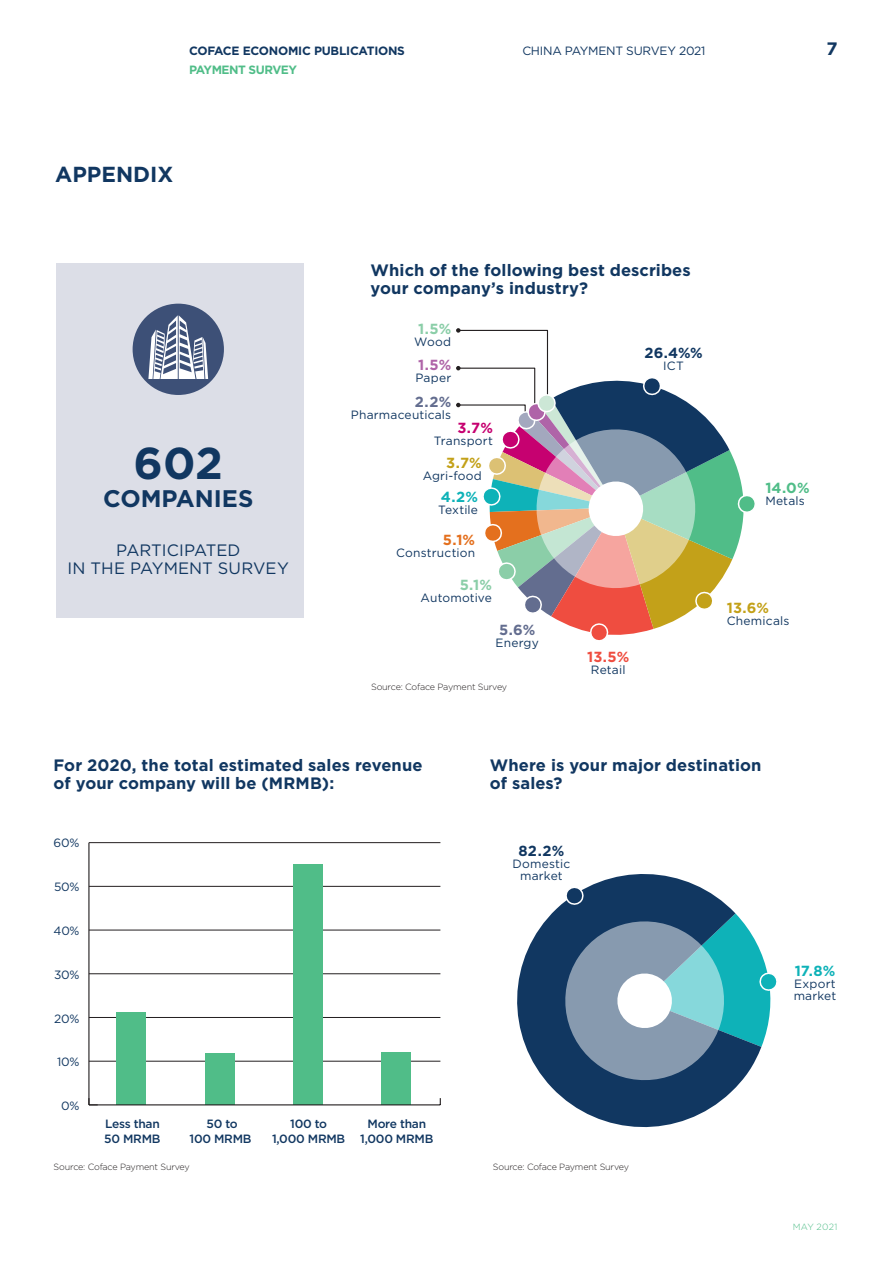
<style>
.page{position:relative;width:893px;height:1263px;background:#fff}
.page>*{position:absolute;margin:0;border:0;box-sizing:border-box;transform-origin:0 0}
.t1{font:700 44.55px "Gotham";color:#113761}
.t2{font:700 24px "Gotham";color:#113761}
.t3{font:700 21.75px "Gotham";color:#113761}
.t4{font:700 18px "Gotham";color:#113761}
.t5{font:700 16.5px/18px "Gotham";letter-spacing:.005em;color:#113761}
.t6{font:16.5px/18px "Gotham";color:#113761;text-align:center}
.t7{font:700 14.55px "Gotham";color:#113761}
.t8{font:700 14.55px "Gotham";color:#c3a119}
.t9{font:700 14.55px "Gotham";color:#0eb2b8}
.t10{font:700 14.55px "Gotham";color:#8bcea8}
.t11{font:700 14.55px "Gotham";color:#636d8f}
.t12{font:700 14.55px "Gotham";color:#50bd88}
.t13{font:700 14.55px "Gotham";color:#ef4d40}
.t14{font:700 14.55px "Gotham";color:#c60170}
.t15{font:700 14.55px "Gotham";color:#e4701e}
.t16{font:700 14.55px "Gotham";color:#af64a8}
.t17{font:12px/12px "Gotham";letter-spacing:.01em;color:#113761;text-align:center}
.t18{font:500 12px/15px "Gotham";letter-spacing:-.02em;color:#113761;text-align:center}
.t19{font:700 12px "Gotham";letter-spacing:-.02em;color:#113761}
.t20{font:12px "Gotham";letter-spacing:-.02em;color:#113761}
.t21{font:700 12px "Gotham";letter-spacing:-.04em;color:#50bd88}
.t22{font:300 9px "Gotham";letter-spacing:-.02em;color:#231f20}
.t23{font:300 9px "Gotham";letter-spacing:.03em;color:#50bd88}
</style>
<div class="page">
<svg style="left:517px;top:874px;width:215px;height:254px;fill:#113761"></svg>
<div style="left:56px;top:263px;width:247px;height:355px;background:#dcdee7"></div>
<div style="left:133px;top:304px;width:91px;height:91px;background:#3d5077;border-radius:50%"></div>
<svg style="left:148px;top:315px;width:60px;height:64px"></svg>
<svg style="left:456px;top:328px;width:299px;height:313px"></svg>
<svg style="left:554px;top:884px;width:223px;height:207px"></svg>
<hr style="left:89px;top:1061px;width:351px;height:1px;background:#231f20">
<hr style="left:89px;top:1017px;width:351px;height:1px;background:#231f20">
<hr style="left:89px;top:973px;width:351px;height:1px;background:#231f20">
<hr style="left:89px;top:930px;width:351px;height:1px;background:#231f20">
<hr style="left:89px;top:886px;width:351px;height:1px;background:#231f20">
<hr style="left:89px;top:842px;width:351px;height:1px;background:#231f20">
<hr style="left:88px;top:843px;width:1px;height:262px;background:#231f20">
<div style="left:116px;top:1012px;width:30px;height:93px;background:#50bd88"></div>
<div style="left:205px;top:1053px;width:30px;height:52px;background:#50bd88"></div>
<div style="left:293px;top:864px;width:30px;height:241px;background:#50bd88"></div>
<div style="left:381px;top:1052px;width:30px;height:53px;background:#50bd88"></div>
<hr style="left:89px;top:1104px;width:351px;height:1px;background:#231f20">
<svg style="left:88px;top:1098px;width:10px;height:8px"></svg>
<p class="t19" style="left:189px;top:43px;width:217px">COFACE ECONOMIC PUBLICATIONS</p>
<p class="t21" style="left:189px;top:62px;width:109px">PAYMENT SURVEY</p>
<p class="t20" style="left:522px;top:43px;width:185px">CHINA PAYMENT SURVEY 2021</p>
<p class="t4" style="left:826px;top:37px;width:13px">7</p>
<h3 class="t3" style="left:55px;top:159px;width:120px">APPENDIX</h3>
<p class="t5" style="left:371px;top:261px;width:322px">Which of the following best describes your company’s industry?</p>
<p class="t10" style="left:418px;top:319px;width:34px">1.5%</p>
<p class="t17" style="left:414px;top:335px;width:38px">Wood</p>
<p class="t16" style="left:418px;top:355px;width:34px">1.5%</p>
<p class="t17" style="left:415px;top:372px;width:37px">Paper</p>
<p class="t11" style="left:415px;top:392px;width:38px">2.2%</p>
<p class="t17" style="left:351px;top:408px;width:102px">Pharmaceuticals</p>
<p class="t7" style="left:644px;top:343px;width:60px">26.4%%</p>
<p class="t17" style="left:663px;top:359px;width:22px">ICT</p>
<h1 class="t1" style="left:134px;top:433px;width:91px">602</h1>
<h2 class="t2" style="left:103px;top:483px;width:152px">COMPANIES</h2>
<p class="t6" style="left:68px;top:540px;width:223px">PARTICIPATED<br>IN THE PAYMENT SURVEY</p>
<p class="t14" style="left:457px;top:419px;width:37px">3.7%</p>
<p class="t17" style="left:434px;top:435px;width:61px">Transport</p>
<p class="t8" style="left:446px;top:453px;width:37px">3.7%</p>
<p class="t17" style="left:423px;top:470px;width:61px">Agri-food</p>
<p class="t9" style="left:441px;top:487px;width:39px">4.2%</p>
<p class="t17" style="left:438px;top:503px;width:41px">Textile</p>
<p class="t15" style="left:443px;top:530px;width:34px">5.1%</p>
<p class="t17" style="left:396px;top:546px;width:81px">Construction</p>
<p class="t10" style="left:460px;top:575px;width:34px">5.1%</p>
<p class="t17" style="left:421px;top:592px;width:73px">Automotive</p>
<p class="t11" style="left:499px;top:620px;width:38px">5.6%</p>
<p class="t17" style="left:496px;top:636px;width:45px">Energy</p>
<p class="t22" style="left:371px;top:681px;width:138px">Source: Coface Payment Survey</p>
<p class="t13" style="left:587px;top:647px;width:44px">13.5%</p>
<p class="t17" style="left:591px;top:663px;width:36px">Retail</p>
<p class="t12" style="left:765px;top:478px;width:46px">14.0%</p>
<p class="t17" style="left:765px;top:495px;width:41px">Metals</p>
<p class="t8" style="left:727px;top:598px;width:44px">13.6%</p>
<p class="t17" style="left:727px;top:614px;width:64px">Chemicals</p>
<p class="t5" style="left:54px;top:756px;width:370px">For 2020, the total estimated sales revenue of your company will be (MRMB):</p>
<p class="t5" style="left:490px;top:756px;width:273px">Where is your major destination of sales?</p>
<p class="t17" style="left:54px;top:837px;width:27px">60%</p>
<p class="t17" style="left:54px;top:881px;width:27px">50%</p>
<p class="t17" style="left:54px;top:924px;width:27px">40%</p>
<p class="t17" style="left:54px;top:968px;width:27px">30%</p>
<p class="t17" style="left:54px;top:1012px;width:27px">20%</p>
<p class="t17" style="left:57px;top:1056px;width:24px">10%</p>
<p class="t17" style="left:61px;top:1099px;width:20px">0%</p>
<p class="t18" style="left:104px;top:1116px;width:58px;text-align:left">Less than<br>50 MRMB</p>
<p class="t18" style="left:190px;top:1116px;width:64px">50 to<br>100 MRMB</p>
<p class="t18" style="left:272px;top:1116px;width:75px">100 to<br>1,000 MRMB</p>
<p class="t18" style="left:360px;top:1116px;width:75px">More than<br>1,000 MRMB</p>
<p class="t7" style="left:519px;top:841px;width:47px">82.2%</p>
<p class="t17" style="left:513px;top:857px;width:59px">Domestic market</p>
<p class="t22" style="left:54px;top:1161px;width:138px">Source: Coface Payment Survey</p>
<p class="t22" style="left:493px;top:1161px;width:138px">Source: Coface Payment Survey</p>
<p class="t9" style="left:795px;top:962px;width:42px">17.8%</p>
<p class="t17" style="left:794px;top:978px;width:44px;text-align:left">Export market</p>
<p class="t23" style="left:793px;top:1221px;width:46px">MAY 2021</p>
</div>
